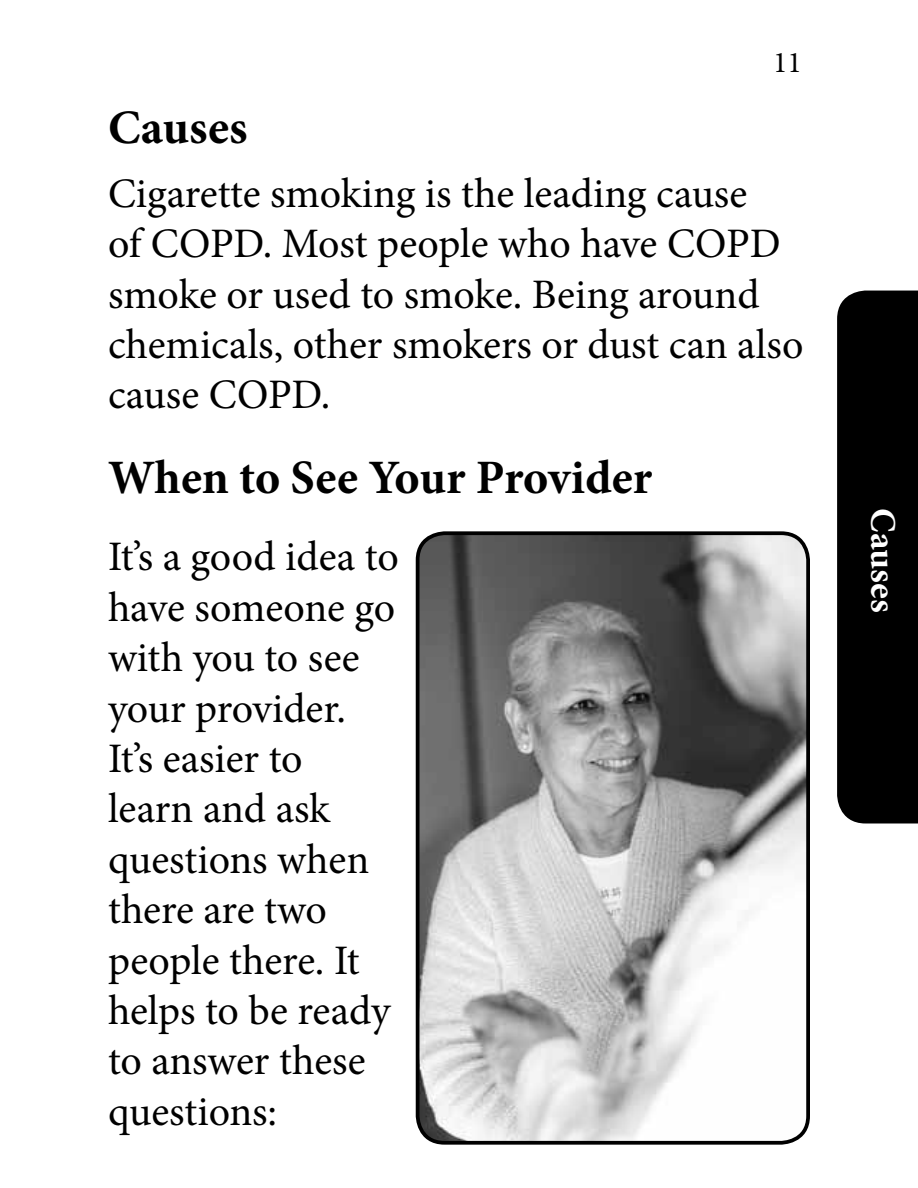
<style>
.page{position:relative;width:918px;height:1188px;background:#fff}
.page>*{position:absolute;margin:0;border:0;box-sizing:border-box;transform-origin:0 0}
.t1{font:700 48px "Minion Pro";color:#000}
.t2{font:42px/50.4px "Minion Pro";letter-spacing:-.005em;color:#000}
.t3{font:700 36px "Minion Pro";color:#fff}
.t4{font:30px "Minion Pro";color:#000}
</style>
<div class="page">
<img style="left:418px;top:536px;width:390px;height:607px">
<div style="left:416px;top:531px;width:394px;height:614px;border:4px solid #000;border-radius:27px"></div>
<div style="left:837px;top:291px;width:81px;height:532px;background:#000"></div>
<p class="t4" style="left:773px;top:42px;width:30px">11</p>
<h3 class="t1" style="left:108px;top:94px;width:141px">Causes</h3>
<p class="t2" style="left:108px;top:168px;width:697px">Cigarette smoking is the leading cause<br>of COPD. Most people who have COPD smoke or used to smoke. Being around chemicals, other smokers or dust can also cause COPD.</p>
<h3 class="t1" style="left:108px;top:444px;width:546px">When to See Your Provider</h3>
<p class="t2" style="left:108px;top:532px;width:292px">It’s a good idea to have someone go with you to see your provider.<br>It’s easier to learn and ask questions when there are two people there. It helps to be ready to answer these questions:</p>
<p class="t3" style="left:908px;top:508px;width:106px;rotate:90deg">Causes</p>
</div>
